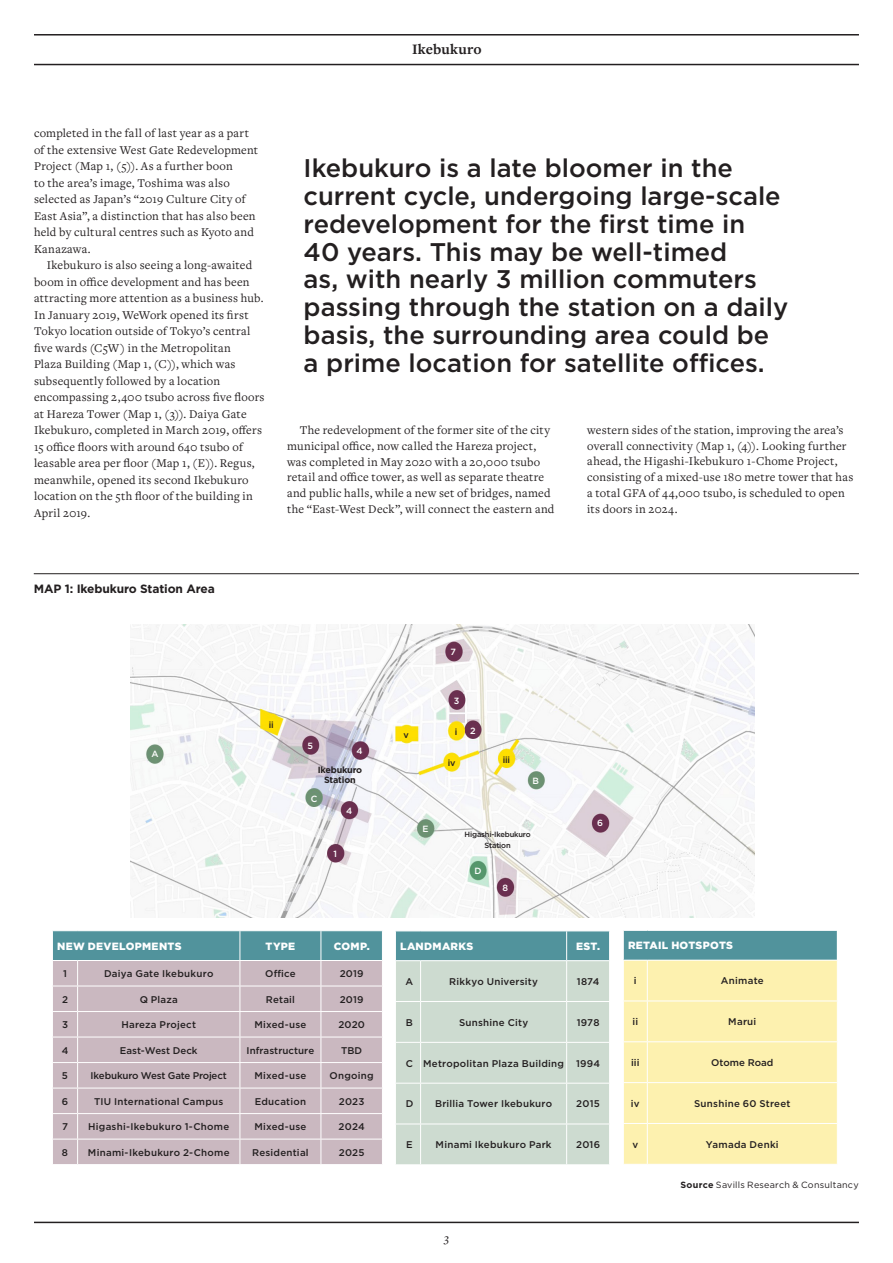
<style>
.page{position:relative;width:893px;height:1263px;background:#fff}
.page>*{position:absolute;margin:0;border:0;box-sizing:border-box;transform-origin:0 0}
.t1{font:500 25.5px/27.8px "Gotham";color:#231f20}
.t2{font:700 15px "Freight Text Pro";letter-spacing:.015em;color:#231f20}
.MiM_Body_Freight{font:12.3px/16.5px "Freight Text Pro";letter-spacing:.02em;color:#231f20}
.H_GraphHeader{font:700 12px "Gotham";letter-spacing:-.01em;color:#231f20}
.t3{font:italic 12px "Freight Text Pro";color:#231f20}
.Body_Small{font:900 10.5px "Gotham";letter-spacing:.03em;color:#fff}
.Bodytext{font:500 9.75px "Gotham";letter-spacing:.025em;color:#231f20}
.Bodytext-2{font:500 9.75px "Gotham";letter-spacing:.005em;color:#231f20}
.Bodytext-3{font:500 9.75px "Gotham";letter-spacing:-.015em;color:#231f20}
.MiM_Smallprint{font:9px "Gotham";letter-spacing:.025em;color:#231f20}
.t4{font:700 9px/10.5px "Gotham";letter-spacing:-.02em;color:#231f20;text-align:center}
.t5{font:500 9px "Gotham";color:#fff}
.t6{font:500 9px "Gotham";letter-spacing:-.02em;color:#231f20}
.t7{font:500 7.5px/10.5px "Gotham";letter-spacing:-.02em;color:#231f20;text-align:center}
.s1{font-weight:700}
</style>
<div class="page">
<hr style="left:34px;top:1222px;width:825px;height:1px;background:#231f20">
<hr style="left:34px;top:64px;width:825px;height:1px;background:#231f20">
<hr style="left:34px;top:34px;width:825px;height:2px;background:#231f20">
<hr style="left:34px;top:573px;width:825px;height:1px;background:#231f20">
<img style="left:131px;top:625px;width:623px;height:293px">
<svg style="left:52px;top:930px;width:331px;height:235px;background:#beb7be"></svg>
<hr style="left:78px;top:1164px;width:162px;height:1px;background:#fff">
<hr style="left:240px;top:1164px;width:81px;height:1px;background:#fff">
<hr style="left:321px;top:1164px;width:62px;height:1px;background:#fff">
<svg style="left:395px;top:931px;width:215px;height:234px;background:#bfd3cb"></svg>
<hr style="left:421px;top:1164px;width:146px;height:1px;background:#fff">
<hr style="left:567px;top:1164px;width:43px;height:1px;background:#fff">
<svg style="left:623px;top:930px;width:214px;height:234px;background:#e8e6af"></svg>
<p class="t2" style="left:412px;top:39px;width:71px">Ikebukuro</p>
<p class="MiM_Body_Freight" style="left:34px;top:125px;width:226px">completed in the fall of last year as a part of the extensive West Gate Redevelopment Project (Map 1, (5)). As a further boon<br>to the area’s image, Toshima was also selected as Japan’s “2019 Culture City of East Asia”, a distinction that has also been held by cultural centres such as Kyoto and Kanazawa.</p>
<p class="MiM_Body_Freight" style="left:34px;top:257px;width:232px;text-indent:13px">Ikebukuro is also seeing a long-awaited boom in office development and has been attracting more attention as a business hub.<br>In January 2019, WeWork opened its first Tokyo location outside of Tokyo’s central five wards (C5W) in the Metropolitan<br>Plaza Building (Map 1, (C)), which was subsequently followed by a location encompassing 2,400 tsubo across five floors at Hareza Tower (Map 1, (3)). Daiya Gate Ikebukuro, completed in March 2019, offers 15 office floors with around 640 tsubo of leasable area per floor (Map 1, (E)). Regus, meanwhile, opened its second Ikebukuro location on the 5th floor of the building in April 2019.</p>
<p class="t1" style="left:304px;top:154px;width:486px">Ikebukuro is a late bloomer in the current cycle, undergoing large-scale redevelopment for the first time in<br>40 years. This may be well-timed<br>as, with nearly 3 million commuters passing through the station on a daily basis, the surrounding area could be a prime location for satellite offices.</p>
<p class="MiM_Body_Freight" style="left:287px;top:422px;width:269px;line-height:15.8px;text-indent:13px">The redevelopment of the former site of the city municipal office, now called the Hareza project, was completed in May 2020 with a 20,000 tsubo retail and office tower, as well as separate theatre and public halls, while a new set of bridges, named the “East-West Deck”, will connect the eastern and</p>
<p class="MiM_Body_Freight" style="left:587px;top:422px;width:268px;line-height:15.8px">western sides of the station, improving the area’s overall connectivity (Map 1, (4)). Looking further ahead, the Higashi-Ikebukuro 1-Chome Project, consisting of a mixed-use 180 metre tower that has a total GFA of 44,000 tsubo, is scheduled to open its doors in 2024.</p>
<p class="H_GraphHeader" style="left:34px;top:581px;width:183px">MAP 1: Ikebukuro Station Area</p>
<p class="t5" style="left:151px;top:748px;width:9px">A</p>
<p class="t6" style="left:269px;top:718px;width:6px">ii</p>
<p class="t5" style="left:308px;top:740px;width:7px">5</p>
<p class="t5" style="left:356px;top:745px;width:8px">4</p>
<p class="t4" style="left:318px;top:764px;width:46px">Ikebukuro<br>Station</p>
<p class="t5" style="left:311px;top:793px;width:8px">C</p>
<p class="t5" style="left:346px;top:805px;width:8px">4</p>
<p class="t5" style="left:333px;top:848px;width:5px">1</p>
<p class="t6" style="left:403px;top:729px;width:7px">v</p>
<p class="t5" style="left:422px;top:823px;width:8px">E</p>
<p class="t5" style="left:450px;top:646px;width:7px">7</p>
<p class="t5" style="left:454px;top:695px;width:7px">3</p>
<p class="t6" style="left:455px;top:725px;width:4px">i</p>
<p class="t6" style="left:448px;top:757px;width:9px">iv</p>
<p class="t5" style="left:470px;top:725px;width:7px">2</p>
<p class="t6" style="left:503px;top:753px;width:9px">iii</p>
<p class="t5" style="left:532px;top:775px;width:8px">B</p>
<p class="t7" style="left:465px;top:829px;width:68px">Higashi-Ikebukuro<br>Station</p>
<p class="t5" style="left:474px;top:865px;width:9px">D</p>
<p class="t5" style="left:502px;top:882px;width:7px">8</p>
<p class="t5" style="left:597px;top:817px;width:7px">6</p>
<p class="Body_Small" style="left:57px;top:939px;width:126px">NEW DEVELOPMENTS</p>
<p class="Body_Small" style="left:266px;top:939px;width:31px">TYPE</p>
<p class="Body_Small" style="left:334px;top:939px;width:37px">COMP.</p>
<p class="Bodytext" style="left:63px;top:967px;width:5px">1</p>
<p class="Bodytext" style="left:104px;top:967px;width:111px">Daiya Gate Ikebukuro</p>
<p class="Bodytext" style="left:265px;top:967px;width:32px">Office</p>
<p class="Bodytext" style="left:340px;top:967px;width:25px">2019</p>
<p class="Bodytext" style="left:62px;top:993px;width:7px">2</p>
<p class="Bodytext" style="left:140px;top:993px;width:40px">Q Plaza</p>
<p class="Bodytext" style="left:266px;top:993px;width:31px">Retail</p>
<p class="Bodytext" style="left:340px;top:993px;width:25px">2019</p>
<p class="Bodytext" style="left:62px;top:1018px;width:8px">3</p>
<p class="Bodytext" style="left:121px;top:1018px;width:76px">Hareza Project</p>
<p class="Bodytext" style="left:254px;top:1018px;width:54px">Mixed-use</p>
<p class="Bodytext" style="left:338px;top:1018px;width:28px">2020</p>
<p class="Bodytext" style="left:62px;top:1044px;width:8px">4</p>
<p class="Bodytext-2" style="left:120px;top:1044px;width:79px">East-West Deck</p>
<p class="Bodytext-2" style="left:247px;top:1044px;width:69px">Infrastructure</p>
<p class="Bodytext" style="left:341px;top:1044px;width:23px">TBD</p>
<p class="Bodytext" style="left:62px;top:1069px;width:8px">5</p>
<p class="Bodytext-3" style="left:91px;top:1069px;width:138px">Ikebukuro West Gate Project</p>
<p class="Bodytext" style="left:254px;top:1069px;width:54px">Mixed-use</p>
<p class="Bodytext" style="left:330px;top:1069px;width:46px">Ongoing</p>
<p class="Bodytext" style="left:62px;top:1095px;width:8px">6</p>
<p class="Bodytext" style="left:94px;top:1095px;width:131px">TIU International Campus</p>
<p class="Bodytext" style="left:255px;top:1095px;width:53px">Education</p>
<p class="Bodytext" style="left:339px;top:1095px;width:27px">2023</p>
<p class="Bodytext" style="left:62px;top:1120px;width:7px">7</p>
<p class="Bodytext" style="left:88px;top:1120px;width:143px">Higashi-Ikebukuro 1-Chome</p>
<p class="Bodytext" style="left:254px;top:1120px;width:54px">Mixed-use</p>
<p class="Bodytext" style="left:339px;top:1120px;width:28px">2024</p>
<p class="Bodytext" style="left:62px;top:1146px;width:8px">8</p>
<p class="Bodytext" style="left:88px;top:1146px;width:143px">Minami-Ikebukuro 2-Chome</p>
<p class="Bodytext" style="left:252px;top:1146px;width:58px">Residential</p>
<p class="Bodytext" style="left:339px;top:1146px;width:27px">2025</p>
<p class="Body_Small" style="left:400px;top:939px;width:75px">LANDMARKS</p>
<p class="Body_Small" style="left:576px;top:939px;width:25px">EST.</p>
<p class="Bodytext" style="left:406px;top:975px;width:9px">A</p>
<p class="Bodytext" style="left:449px;top:975px;width:90px">Rikkyo University</p>
<p class="Bodytext" style="left:577px;top:975px;width:24px">1874</p>
<p class="Bodytext" style="left:406px;top:1016px;width:9px">B</p>
<p class="Bodytext" style="left:459px;top:1016px;width:71px">Sunshine City</p>
<p class="Bodytext" style="left:577px;top:1016px;width:24px">1978</p>
<p class="Bodytext" style="left:406px;top:1057px;width:9px">C</p>
<p class="Bodytext" style="left:423px;top:1057px;width:142px">Metropolitan Plaza Building</p>
<p class="Bodytext" style="left:576px;top:1057px;width:26px">1994</p>
<p class="Bodytext" style="left:406px;top:1098px;width:9px">D</p>
<p class="Bodytext" style="left:435px;top:1098px;width:119px">Brillia Tower Ikebukuro</p>
<p class="Bodytext" style="left:576px;top:1098px;width:25px">2015</p>
<p class="Bodytext" style="left:406px;top:1138px;width:8px">E</p>
<p class="Bodytext" style="left:436px;top:1138px;width:117px">Minami Ikebukuro Park</p>
<p class="Bodytext" style="left:576px;top:1138px;width:26px">2016</p>
<p class="t3" style="left:444px;top:1230px;width:6px">3</p>
<p class="Body_Small" style="left:628px;top:938px;width:107px">RETAIL HOTSPOTS</p>
<p class="Bodytext" style="left:634px;top:975px;width:4px">i</p>
<p class="Bodytext" style="left:721px;top:975px;width:44px">Animate</p>
<p class="Bodytext" style="left:632px;top:1015px;width:7px">ii</p>
<p class="Bodytext" style="left:728px;top:1015px;width:30px">Marui</p>
<p class="Bodytext" style="left:631px;top:1056px;width:10px">iii</p>
<p class="Bodytext-2" style="left:711px;top:1056px;width:64px">Otome Road</p>
<p class="Bodytext" style="left:631px;top:1097px;width:10px">iv</p>
<p class="Bodytext" style="left:694px;top:1097px;width:98px">Sunshine 60 Street</p>
<p class="Bodytext" style="left:632px;top:1138px;width:7px">v</p>
<p class="Bodytext" style="left:706px;top:1138px;width:74px">Yamada Denki</p>
<p class="MiM_Smallprint" style="left:681px;top:1179px;width:180px"><span class="s1">Source</span> Savills Research &amp; Consultancy</p>
</div>
